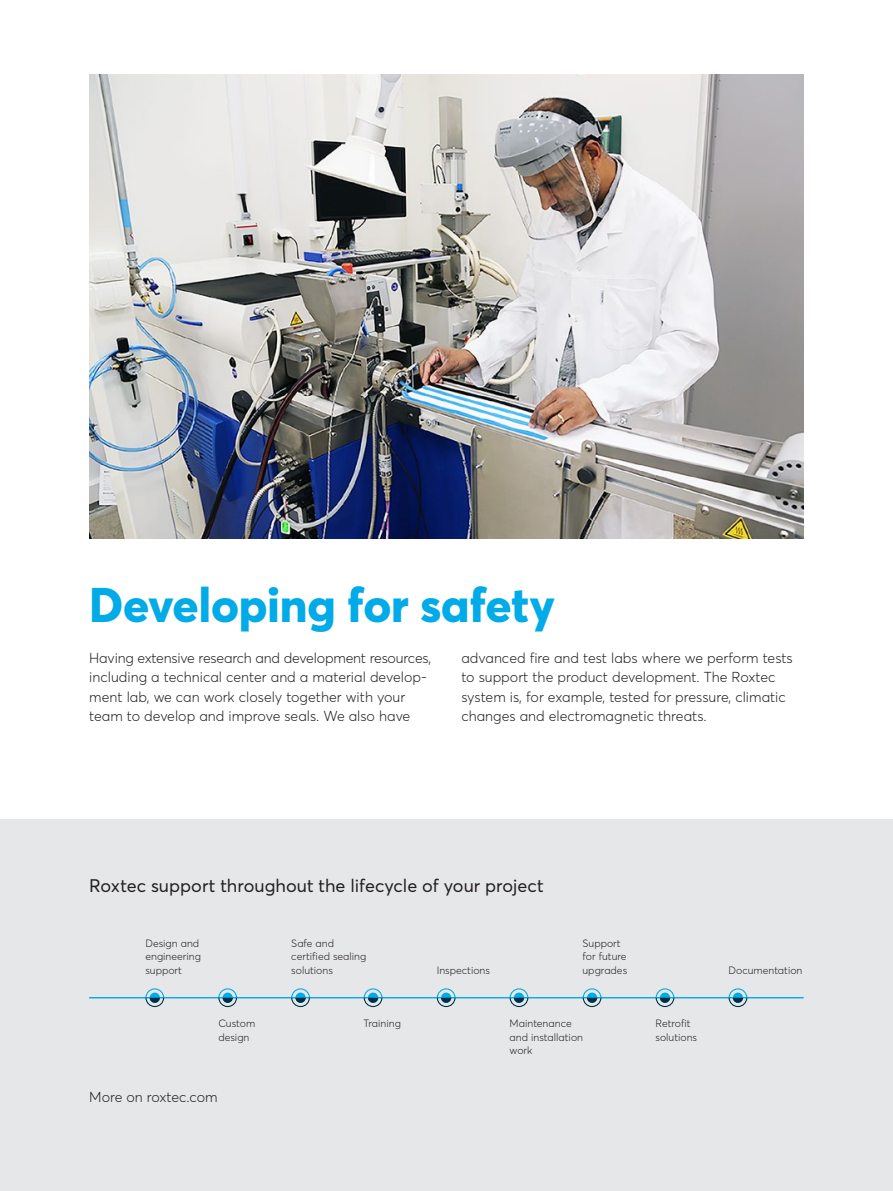
<style>
.page{position:relative;width:893px;height:1191px;background:#fff}
.page>*{position:absolute;margin:0;border:0;box-sizing:border-box;transform-origin:0 0}
.t1{font:800 48px "Averta";letter-spacing:-.005em;color:#00abe7}
.t2{font:18px "Averta";color:#231f20}
.t3{font:300 14.25px/19.5px "Averta";color:#231f20}
.t4{font:300 10.5px/13.5px "Averta";color:#231f20}
</style>
<div class="page">
<img style="left:89px;top:74px;width:715px;height:464px">
<div style="left:0;top:820px;width:893px;height:371px;background:#e6e7e9"></div>
<hr style="left:89px;top:997px;width:715px;height:1px;background:#00abe7">
<svg style="left:145px;top:988px;width:19px;height:19px"></svg>
<svg style="left:218px;top:988px;width:19px;height:19px"></svg>
<svg style="left:291px;top:988px;width:19px;height:19px"></svg>
<svg style="left:364px;top:988px;width:18px;height:19px"></svg>
<svg style="left:437px;top:988px;width:18px;height:19px"></svg>
<svg style="left:510px;top:988px;width:18px;height:19px"></svg>
<svg style="left:583px;top:988px;width:18px;height:19px"></svg>
<svg style="left:656px;top:988px;width:18px;height:19px"></svg>
<svg style="left:729px;top:988px;width:18px;height:19px"></svg>
<h1 class="t1" style="left:89px;top:574px;width:467px">Developing for safety</h1>
<p class="t3" style="left:89px;top:648px;width:343px">Having extensive research and development resources, including a technical center and a material develop&shy;ment lab, we can work closely together with your team to develop and improve seals. We also have</p>
<p class="t3" style="left:461px;top:648px;width:333px">advanced fire and test labs where we perform tests to support the product development. The Roxtec system is, for example, tested for pressure, climatic changes and electromagnetic threats.</p>
<p class="t2" style="left:89px;top:874px;width:456px">Roxtec support throughout the lifecycle of your project</p>
<p class="t4" style="left:145px;top:936px;width:57px">Design and engineering support</p>
<p class="t4" style="left:291px;top:936px;width:77px">Safe and certified sealing solutions</p>
<p class="t4" style="left:437px;top:963px;width:55px">Inspections</p>
<p class="t4" style="left:583px;top:936px;width:46px">Support for future upgrades</p>
<p class="t4" style="left:218px;top:1016px;width:38px">Custom design</p>
<p class="t4" style="left:364px;top:1016px;width:39px">Training</p>
<p class="t4" style="left:510px;top:1016px;width:75px">Maintenance and installation work</p>
<p class="t4" style="left:655px;top:1016px;width:43px">Retrofit solutions</p>
<p class="t3" style="left:89px;top:1086px;width:130px">More on roxtec.com</p>
<p class="t4" style="left:729px;top:963px;width:75px">Documentation</p>
</div>
